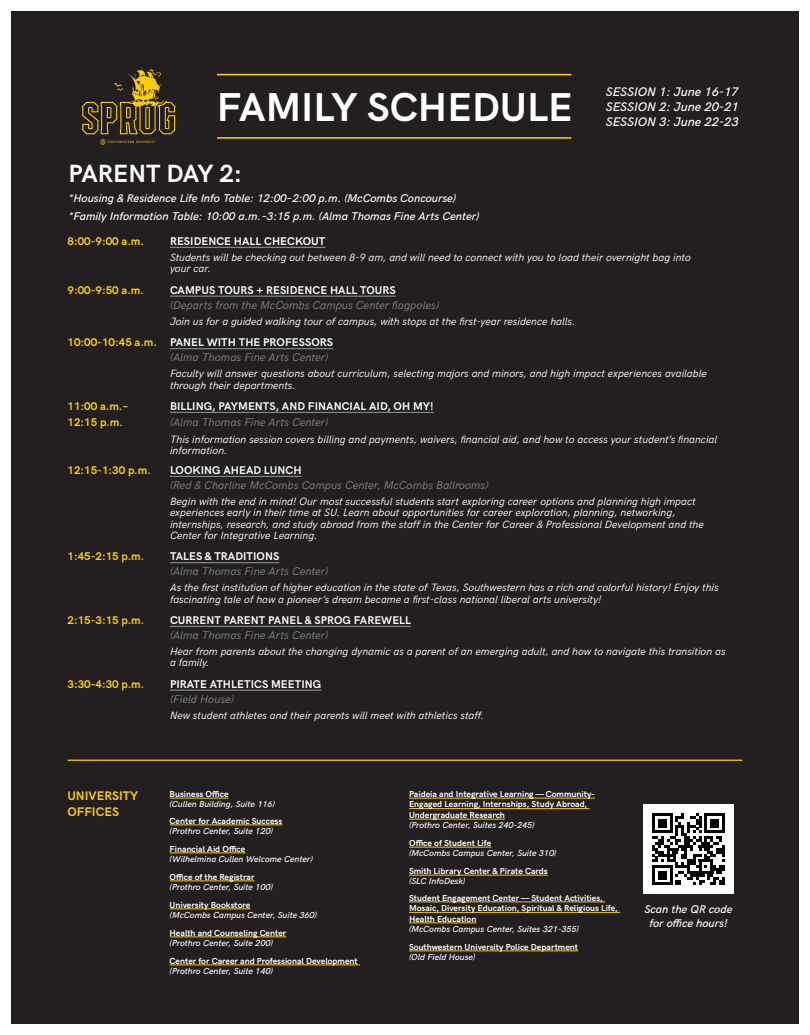
<style>
.page{position:relative;width:810px;height:1035px;background:#fff}
.page>*{position:absolute;margin:0;border:0;box-sizing:border-box;transform-origin:0 0}
.t1{font:700 40.5px "HK Grotesk";color:#fff}
.t2{font:700 25px "HK Grotesk";color:#fff}
.t3{font:italic 500 12.5px/15px "HK Grotesk";color:#fff;text-align:justify}
.t4{font:700 12.5px/16.2px "HK Grotesk";color:#fdcd0b}
.t5{font:italic 11.25px/15px "HK Grotesk";color:#828383}
.t6{font:700 11.25px "HK Grotesk";letter-spacing:.005em;color:#fff}
.t7{font:italic 500 11.25px/17.5px "HK Grotesk";color:#fff}
.t8{font:700 11.25px "HK Grotesk";color:#fdcd0b}
.t9{font:italic 10.62px/11.2px "HK Grotesk";color:#fff}
.t10{font:700 8.75px/10.5px "HK Grotesk";color:#fff}
.t11{font:italic 500 8.75px "HK Grotesk";color:#fff}
.s1{font-weight:700;font-style:normal;color:#fdcd0b}
.s2{font-weight:700;font-style:normal;color:#fff}
</style>
<div class="page">
<div style="left:11px;top:11px;width:788px;height:1013px;background:#231f20"></div>
<svg style="left:82px;top:67px;width:93px;height:78px"></svg>
<hr style="left:170px;top:247px;width:155px;height:1px;background:#828383">
<hr style="left:170px;top:296px;width:226px;height:1px;background:#828383">
<hr style="left:170px;top:348px;width:163px;height:1px;background:#828383">
<hr style="left:170px;top:412px;width:264px;height:1px;background:#828383">
<hr style="left:170px;top:476px;width:132px;height:1px;background:#828383">
<hr style="left:170px;top:562px;width:109px;height:1px;background:#828383">
<hr style="left:170px;top:626px;width:241px;height:1px;background:#828383">
<hr style="left:170px;top:690px;width:151px;height:1px;background:#828383">
<hr style="left:170px;top:798px;width:59px;height:1px;background:#feca0a">
<hr style="left:170px;top:825px;width:112px;height:1px;background:#feca0a">
<hr style="left:170px;top:853px;width:75px;height:1px;background:#feca0a">
<hr style="left:170px;top:881px;width:85px;height:1px;background:#feca0a">
<hr style="left:170px;top:909px;width:80px;height:1px;background:#feca0a">
<hr style="left:170px;top:937px;width:116px;height:1px;background:#feca0a">
<hr style="left:170px;top:965px;width:190px;height:1px;background:#feca0a">
<hr style="left:409px;top:798px;width:186px;height:1px;background:#feca0a">
<hr style="left:409px;top:808px;width:180px;height:1px;background:#feca0a">
<hr style="left:409px;top:819px;width:96px;height:1px;background:#feca0a">
<hr style="left:409px;top:847px;width:82px;height:1px;background:#feca0a">
<hr style="left:409px;top:875px;width:139px;height:1px;background:#feca0a">
<hr style="left:409px;top:902px;width:196px;height:1px;background:#feca0a">
<hr style="left:409px;top:912px;width:211px;height:1px;background:#feca0a">
<hr style="left:409px;top:923px;width:67px;height:1px;background:#feca0a">
<hr style="left:409px;top:951px;width:169px;height:1px;background:#feca0a">
<hr style="left:217px;top:74px;width:354px;height:1px;background:#feca0a">
<hr style="left:217px;top:137px;width:354px;height:2px;background:#feca0a">
<hr style="left:68px;top:760px;width:674px;height:1px;background:#feca0a">
<div style="left:643px;top:804px;width:91px;height:90px;background:#fff"></div>
<svg style="left:652px;top:813px;width:73px;height:72px"></svg>
<hr style="left:652px;top:883px;width:21px;height:2px;background:#040503">
<div style="left:658px;top:871px;width:9px;height:9px;background:#040503"></div>
<h1 class="t1" style="left:217px;top:77px;width:357px">FAMILY SCHEDULE</h1>
<h2 class="t2" style="left:69px;top:155px;width:175px">PARENT DAY 2:</h2>
<p class="t7" style="left:69px;top:189px;width:412px">*Housing &amp; Residence Life Info Table: 12:00–2:00 p.m. (McCombs Concourse) *Family Information Table: 10:00 a.m.–3:15 p.m. (Alma Thomas Fine Arts Center)</p>
<p class="t3" style="left:606px;top:83px;width:134px">SESSION 1: June 16-17<br>SESSION 2: June 20-21<br>SESSION 3: June 22-23</p>
<p class="t8" style="left:68px;top:233px;width:78px">8:00-9:00 a.m.</p>
<p class="t6" style="left:170px;top:233px;width:157px">RESIDENCE HALL CHECKOUT</p>
<p class="t9" style="left:170px;top:251px;width:522px">Students will be checking out between 8-9 am, and will need to connect with you to load their overnight bag into your car.</p>
<p class="t8" style="left:68px;top:281px;width:78px">9:00-9:50 a.m.</p>
<p class="t6" style="left:170px;top:281px;width:227px">CAMPUS TOURS + RESIDENCE HALL TOURS</p>
<p class="t5" style="left:170px;top:296px;width:271px">(Departs from the McCombs Campus Center flagpoles)</p>
<p class="t9" style="left:170px;top:315px;width:407px">Join us for a guided walking tour of campus, with stops at the first-year residence halls.</p>
<p class="t5" style="left:170px;top:334px;width:165px;text-indent:-103px"><span class="s1">10:00-10:45 a.m.</span> <span class="s2">PANEL WITH THE PROFESSORS </span>(Alma Thomas Fine Arts Center)</p>
<p class="t9" style="left:170px;top:367px;width:538px">Faculty will answer questions about curriculum, selecting majors and minors, and high impact experiences available through their departments.</p>
<p class="t8" style="left:68px;top:398px;width:62px">11:00 a.m.–</p>
<p class="t6" style="left:170px;top:398px;width:265px">BILLING, PAYMENTS, AND FINANCIAL AID, OH MY!</p>
<p class="t8" style="left:68px;top:414px;width:57px">12:15 p.m.</p>
<p class="t5" style="left:170px;top:414px;width:160px">(Alma Thomas Fine Arts Center)</p>
<p class="t9" style="left:170px;top:433px;width:549px">This information session covers billing and payments, waivers, financial aid, and how to access your student’s financial information.</p>
<p class="t8" style="left:68px;top:462px;width:85px">12:15-1:30 p.m.</p>
<p class="t6" style="left:170px;top:462px;width:133px">LOOKING AHEAD LUNCH</p>
<p class="t5" style="left:170px;top:477px;width:320px">(Red &amp; Charline McCombs Campus Center, McCombs Ballrooms)</p>
<p class="t9" style="left:170px;top:495px;width:535px">Begin with the end in mind! Our most successful students start exploring career options and planning high impact experiences early in their time at SU. Learn about opportunities for career exploration, planning, networking, internships, research, and study abroad from the staff in the Center for Career &amp; Professional Development and the Center for Integrative Learning.</p>
<p class="t8" style="left:68px;top:548px;width:78px">1:45-2:15 p.m.</p>
<p class="t6" style="left:170px;top:548px;width:111px">TALES &amp; TRADITIONS</p>
<p class="t5" style="left:170px;top:563px;width:160px">(Alma Thomas Fine Arts Center)</p>
<p class="t9" style="left:170px;top:581px;width:550px">As the first institution of higher education in the state of Texas, Southwestern has a rich and colorful history! Enjoy this fascinating tale of how a pioneer’s dream became a first-class national liberal arts university!</p>
<p class="t8" style="left:68px;top:612px;width:78px">2:15-3:15 p.m.</p>
<p class="t6" style="left:170px;top:612px;width:243px">CURRENT PARENT PANEL &amp; SPROG FAREWELL</p>
<p class="t5" style="left:170px;top:627px;width:160px">(Alma Thomas Fine Arts Center)</p>
<p class="t9" style="left:170px;top:645px;width:557px">Hear from parents about the changing dynamic as a parent of an emerging adult, and how to navigate this transition as a family.</p>
<p class="t8" style="left:68px;top:675px;width:78px">3:30-4:30 p.m.</p>
<p class="t6" style="left:170px;top:675px;width:153px">PIRATE ATHLETICS MEETING</p>
<p class="t5" style="left:170px;top:690px;width:65px">(Field House)</p>
<p class="t9" style="left:170px;top:709px;width:316px">New student athletes and their parents will meet with athletics staff.</p>
<p class="t4" style="left:68px;top:786px;width:72px">UNIVERSITY<br>OFFICES</p>
<p class="t10" style="left:170px;top:788px;width:60px">Business Office</p>
<p class="t11" style="left:170px;top:798px;width:107px">(Cullen Building, Suite 116)</p>
<p class="t10" style="left:170px;top:815px;width:114px">Center for Academic Success</p>
<p class="t11" style="left:170px;top:825px;width:105px">(Prothro Center, Suite 120)</p>
<p class="t10" style="left:170px;top:843px;width:77px">Financial Aid Office</p>
<p class="t11" style="left:170px;top:853px;width:145px">(Wilhelmina Cullen Welcome Center)</p>
<p class="t10" style="left:170px;top:871px;width:86px">Office of the Registrar</p>
<p class="t11" style="left:170px;top:881px;width:105px">(Prothro Center, Suite 100)</p>
<p class="t10" style="left:170px;top:899px;width:82px">University Bookstore</p>
<p class="t11" style="left:170px;top:909px;width:149px">(McCombs Campus Center, Suite 360)</p>
<p class="t10" style="left:170px;top:927px;width:118px">Health and Counseling Center</p>
<p class="t11" style="left:170px;top:937px;width:105px">(Prothro Center, Suite 200)</p>
<p class="t10" style="left:170px;top:955px;width:190px">Center for Career and Professional Development</p>
<p class="t11" style="left:170px;top:965px;width:105px">(Prothro Center, Suite 140)</p>
<p class="t10" style="left:409px;top:788px;width:187px">Paideia and Integrative Learning — Community-<br>Engaged Learning, Internships, Study Abroad,<br>Undergraduate Research</p>
<p class="t11" style="left:409px;top:819px;width:127px">(Prothro Center, Suites 240-245)</p>
<p class="t10" style="left:409px;top:837px;width:84px">Office of Student Life</p>
<p class="t11" style="left:409px;top:847px;width:149px">(McCombs Campus Center, Suite 310)</p>
<p class="t10" style="left:409px;top:865px;width:140px">Smith Library Center &amp; Pirate Cards</p>
<p class="t11" style="left:409px;top:875px;width:58px">(SLC InfoDesk)</p>
<p class="t10" style="left:409px;top:892px;width:210px">Student Engagement Center — Student Activities,<br>Mosaic, Diversity Education, Spiritual &amp; Religious Life,<br>Health Education</p>
<p class="t11" style="left:409px;top:923px;width:171px">(McCombs Campus Center, Suites 321-355)</p>
<p class="t10" style="left:409px;top:941px;width:171px">Southwestern University Police Department</p>
<p class="t11" style="left:409px;top:951px;width:68px">(Old Field House)</p>
<p class="t7" style="left:644px;top:901px;width:90px;line-height:13.8px;text-align:center">Scan the QR code for office hours!</p>
</div>
